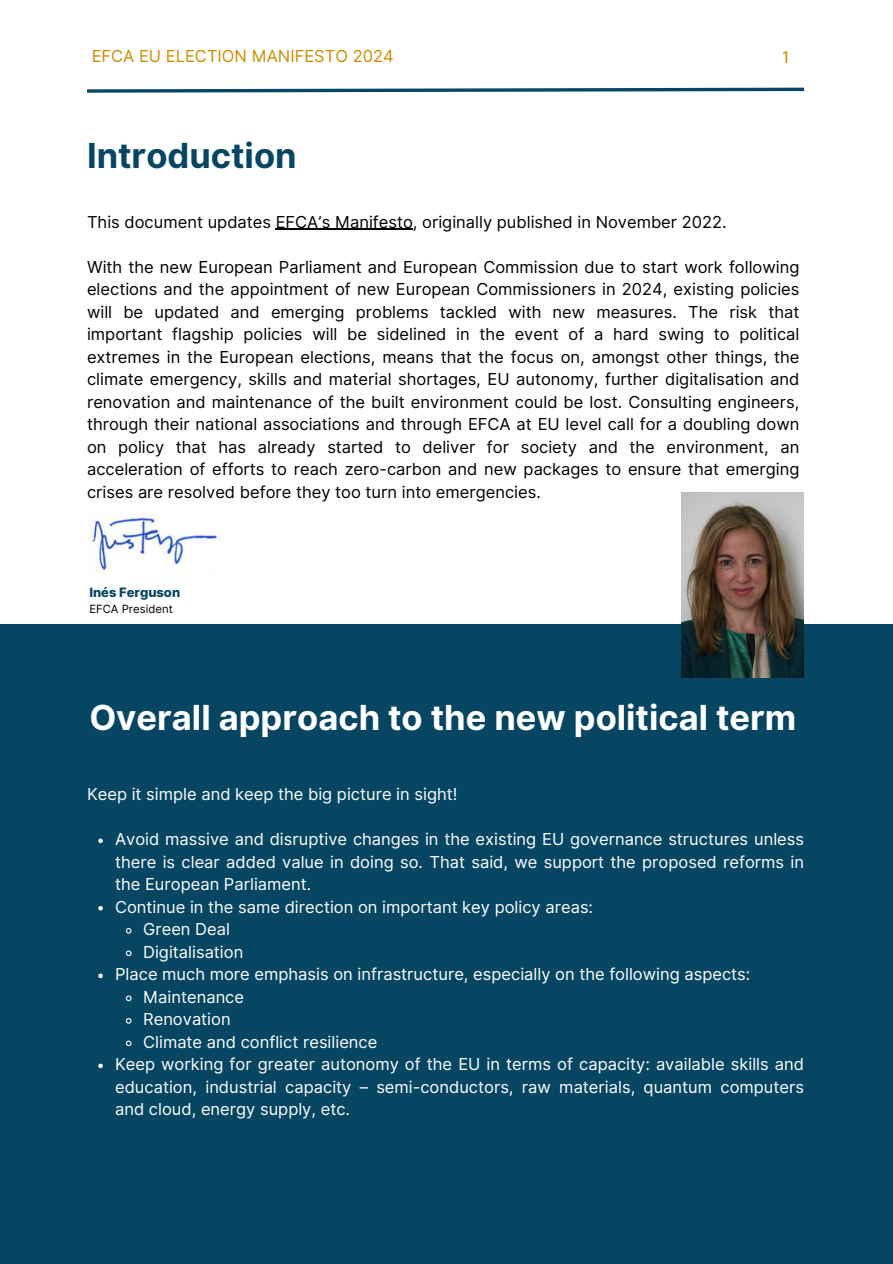
<style>
.page{position:relative;width:893px;height:1264px;background:#fff}
.page>*{position:absolute;margin:0;border:0;box-sizing:border-box;transform-origin:0 0}
.t1{font:700 34.5px "Inter";color:#fff}
.t2{font:700 34.5px "Inter";color:#064663}
.t3{font:16.5px/22.5px "Inter";color:#000001;text-align:justify}
.t4{font:16.5px/22.5px "Inter";color:#fff;text-align:justify}
.t5{font:16.5px "Inter";color:#cd8d00}
.t6{font:800 12.9px "Inter";color:#064663}
.t7{font:11.25px "Inter";color:#000001}
</style>
<div class="page">
<svg style="left:87px;top:87px;width:718px;height:6px"></svg>
<img style="left:90px;top:514px;width:129px;height:57px">
<div style="left:0;top:624px;width:892px;height:639px;background:#064663"></div>
<img style="left:681px;top:492px;width:122px;height:185px">
<hr style="left:276px;top:229px;width:137px;height:1px;background:#000001">
<svg style="left:98px;top:838px;width:5px;height:5px"></svg>
<svg style="left:98px;top:906px;width:5px;height:4px"></svg>
<svg style="left:125px;top:928px;width:7px;height:6px"></svg>
<svg style="left:125px;top:950px;width:7px;height:7px"></svg>
<svg style="left:98px;top:973px;width:5px;height:5px"></svg>
<svg style="left:125px;top:995px;width:7px;height:7px"></svg>
<svg style="left:125px;top:1018px;width:7px;height:6px"></svg>
<svg style="left:125px;top:1040px;width:7px;height:7px"></svg>
<svg style="left:98px;top:1063px;width:5px;height:5px"></svg>
<p class="t5" style="left:92px;top:46px;width:303px">EFCA EU ELECTION MANIFESTO 2024</p>
<p class="t5" style="left:782px;top:47px;width:9px">1</p>
<h1 class="t2" style="left:87px;top:135px;width:211px">Introduction</h1>
<h3 class="t3" style="left:87px;top:210px;width:641px">This document updates EFCA’s Manifesto, originally published in November 2022.</h3>
<h3 class="t3" style="left:87px;top:255px;width:713px">With the new European Parliament and European Commission due to start work following elections and the appointment of new European Commissioners in 2024, existing policies will be updated and emerging problems tackled with new measures. The risk that important flagship policies will be sidelined in the event of a hard swing to political extremes in the European elections, means that the focus on, amongst other things, the climate emergency, skills and material shortages, EU autonomy, further digitalisation and renovation and maintenance of the built environment could be lost. Consulting engineers, through their national associations and through EFCA at EU level call for a doubling down on policy that has already started to deliver for society and the environment, an acceleration of efforts to reach zero-carbon and new packages to ensure that emerging crises are resolved before they too turn into emergencies.</h3>
<p class="t6" style="left:89px;top:584px;width:92px">Inés Ferguson</p>
<p class="t7" style="left:89px;top:602px;width:85px">EFCA President</p>
<h1 class="t1" style="left:89px;top:696px;width:708px">Overall approach to the new political term</h1>
<h3 class="t4" style="left:87px;top:783px;width:372px">Keep it simple and keep the big picture in sight!</h3>
<h3 class="t4" style="left:115px;top:828px;width:690px">Avoid massive and disruptive changes in the existing EU governance structures unless there is clear added value in doing so. That said, we support the proposed reforms in the European Parliament.</h3>
<h3 class="t4" style="left:115px;top:895px;width:479px">Continue in the same direction on important key policy areas:</h3>
<h3 class="t4" style="left:143px;top:918px;width:88px">Green Deal</h3>
<h3 class="t4" style="left:143px;top:940px;width:102px">Digitalisation</h3>
<h3 class="t4" style="left:115px;top:963px;width:636px">Place much more emphasis on infrastructure, especially on the following aspects:</h3>
<h3 class="t4" style="left:143px;top:985px;width:102px">Maintenance</h3>
<h3 class="t4" style="left:143px;top:1008px;width:89px">Renovation</h3>
<h3 class="t4" style="left:143px;top:1030px;width:236px">Climate and conflict resilience</h3>
<h3 class="t4" style="left:115px;top:1053px;width:690px">Keep working for greater autonomy of the EU in terms of capacity: available skills and education, industrial capacity – semi-conductors, raw materials, quantum computers and cloud, energy supply, etc.</h3>
</div>
